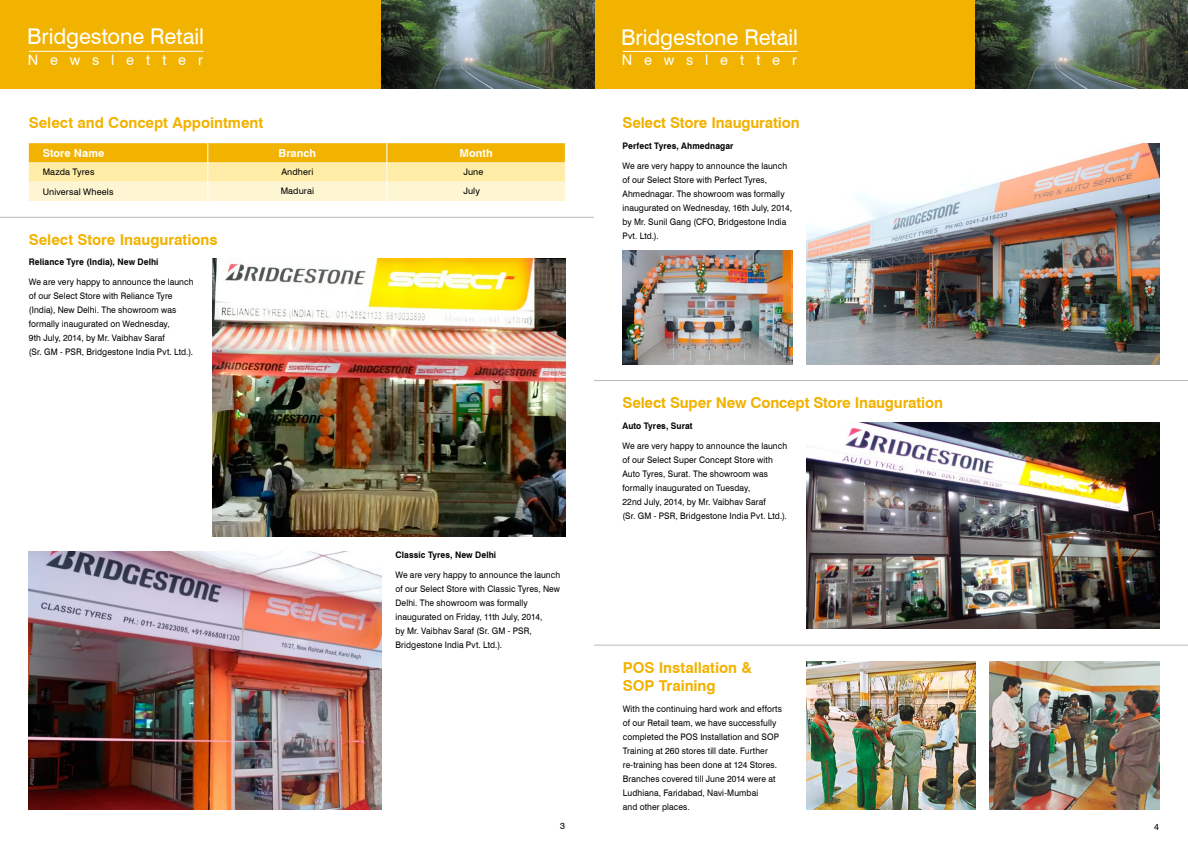
<style>
.page{position:relative;width:1188px;height:846px;background:#fff}
.page>*{position:absolute;margin:0;border:0;box-sizing:border-box;transform-origin:0 0}
.t1{font:21.7px "Swiss 721 BT";letter-spacing:-.005em;color:#fff}
.t2{font:700 15px/18px "Swiss 721 BT";letter-spacing:-.005em;color:#f2b200}
.t3{font:14.5px "Swiss 721 BT";letter-spacing:.82em;color:#fff}
.t4{font:700 11px "Swiss 721 BT";letter-spacing:.005em;color:#fff}
.t5{font:9px/14px "Swiss 721 BT";letter-spacing:.015em;color:#000;scale:.94 1}
.t6{font:700 9px "Swiss 721 BT";letter-spacing:.01em;color:#000;scale:.94 1}
.t7{font:9px "Swiss 721 BT";letter-spacing:.015em;color:#000}
</style>
<div class="page">
<img style="left:806px;top:423px;width:353px;height:205px">
<div style="left:0;top:0;width:594px;height:89px;background:#f2b200"></div>
<div style="left:594px;top:0;width:594px;height:89px;background:#f2b200"></div>
<svg style="left:29px;top:143px;width:537px;height:58px;background:#fadc80"></svg>
<hr style="left:0;top:217px;width:594px;height:1px;background:#bababa">
<hr style="left:594px;top:380px;width:594px;height:1px;background:#bababa">
<hr style="left:594px;top:645px;width:594px;height:1px;background:#bababa">
<img style="left:212px;top:259px;width:353px;height:277px">
<img style="left:29px;top:551px;width:353px;height:259px">
<img style="left:806px;top:143px;width:353px;height:221px">
<hr style="left:29px;top:51px;width:175px;height:1px;background:#fff">
<hr style="left:623px;top:51px;width:175px;height:1px;background:#fff">
<img style="left:806px;top:662px;width:170px;height:148px">
<img style="left:989px;top:662px;width:170px;height:148px">
<img style="left:623px;top:251px;width:170px;height:113px">
<img style="left:976px;top:0;width:212px;height:89px">
<img style="left:382px;top:0;width:212px;height:89px">
<h1 class="t1" style="left:27px;top:24px;width:179px">Bridgestone Retail</h1>
<h3 class="t3" style="left:28px;top:51px;width:177px">Newsletter</h3>
<h1 class="t1" style="left:621px;top:24px;width:179px">Bridgestone Retail</h1>
<h3 class="t3" style="left:622px;top:51px;width:177px">Newsletter</h3>
<h3 class="t3" style="left:29px;top:49px;width:177px">Newsletter</h3>
<h3 class="t3" style="left:623px;top:49px;width:177px">Newsletter</h3>
<h2 class="t2" style="left:29px;top:113px;width:236px">Select and Concept Appointment</h2>
<p class="t4" style="left:43px;top:146px;width:63px">Store Name</p>
<p class="t4" style="left:279px;top:146px;width:39px">Branch</p>
<p class="t4" style="left:460px;top:146px;width:35px">Month</p>
<p class="t7" style="left:43px;top:166px;width:53px">Mazda Tyres</p>
<p class="t7" style="left:281px;top:166px;width:33px">Andheri</p>
<p class="t7" style="left:463px;top:166px;width:22px">June</p>
<p class="t7" style="left:43px;top:186px;width:72px">Universal Wheels</p>
<p class="t7" style="left:281px;top:185px;width:35px">Madurai</p>
<p class="t7" style="left:463px;top:185px;width:18px">July</p>
<h2 class="t2" style="left:29px;top:230px;width:190px">Select Store Inaugurations</h2>
<p class="t6" style="left:29px;top:257px;width:140px">Reliance Tyre (India), New Delhi</p>
<p class="t5" style="left:29px;top:275px;width:177px">We are very happy to announce the launch of our Select Store with Reliance Tyre (India), New Delhi. The showroom was formally inaugurated on Wednesday,<br>9th July, 2014, by Mr. Vaibhav Saraf<br>(Sr. GM - PSR, Bridgestone India Pvt. Ltd.).</p>
<p class="t6" style="left:395px;top:550px;width:109px">Classic Tyres, New Delhi</p>
<p class="t5" style="left:395px;top:568px;width:177px">We are very happy to announce the launch of our Select Store with Classic Tyres, New Delhi. The showroom was formally inaugurated on Friday, 11th July, 2014,<br>by Mr. Vaibhav Saraf (Sr. GM - PSR, Bridgestone India Pvt. Ltd.).</p>
<h2 class="t2" style="left:622px;top:114px;width:179px">Select Store Inauguration</h2>
<p class="t6" style="left:622px;top:140px;width:120px">Perfect Tyres, Ahmednagar</p>
<p class="t5" style="left:622px;top:158px;width:182px">We are very happy to announce the launch of our Select Store with Perfect Tyres, Ahmednagar. The showroom was formally inaugurated on Wednesday, 16th July, 2014, by Mr. Sunil Gang (CFO, Bridgestone India Pvt. Ltd.).</p>
<h2 class="t2" style="left:622px;top:394px;width:322px">Select Super New Concept Store Inauguration</h2>
<p class="t6" style="left:622px;top:420px;width:76px">Auto Tyres, Surat</p>
<p class="t5" style="left:622px;top:439px;width:177px">We are very happy to announce the launch of our Select Super Concept Store with Auto Tyres, Surat. The showroom was formally inaugurated on Tuesday,<br>22nd July, 2014, by Mr. Vaibhav Saraf<br>(Sr. GM - PSR, Bridgestone India Pvt. Ltd.).</p>
<h2 class="t2" style="left:623px;top:658px;width:131px">POS Installation &amp;<br>SOP Training</h2>
<p class="t5" style="left:623px;top:701px;width:171px">With the continuing hard work and efforts of our Retail team, we have successfully completed the POS Installation and SOP Training at 260 stores till date. Further re-training has been done at 124 Stores.<br>Branches covered till June 2014 were at Ludhiana, Faridabad, Navi-Mumbai<br>and other places.</p>
<p class="t7" style="left:560px;top:821px;width:6px">3</p>
<p class="t7" style="left:1154px;top:821px;width:6px">4</p>
</div>
